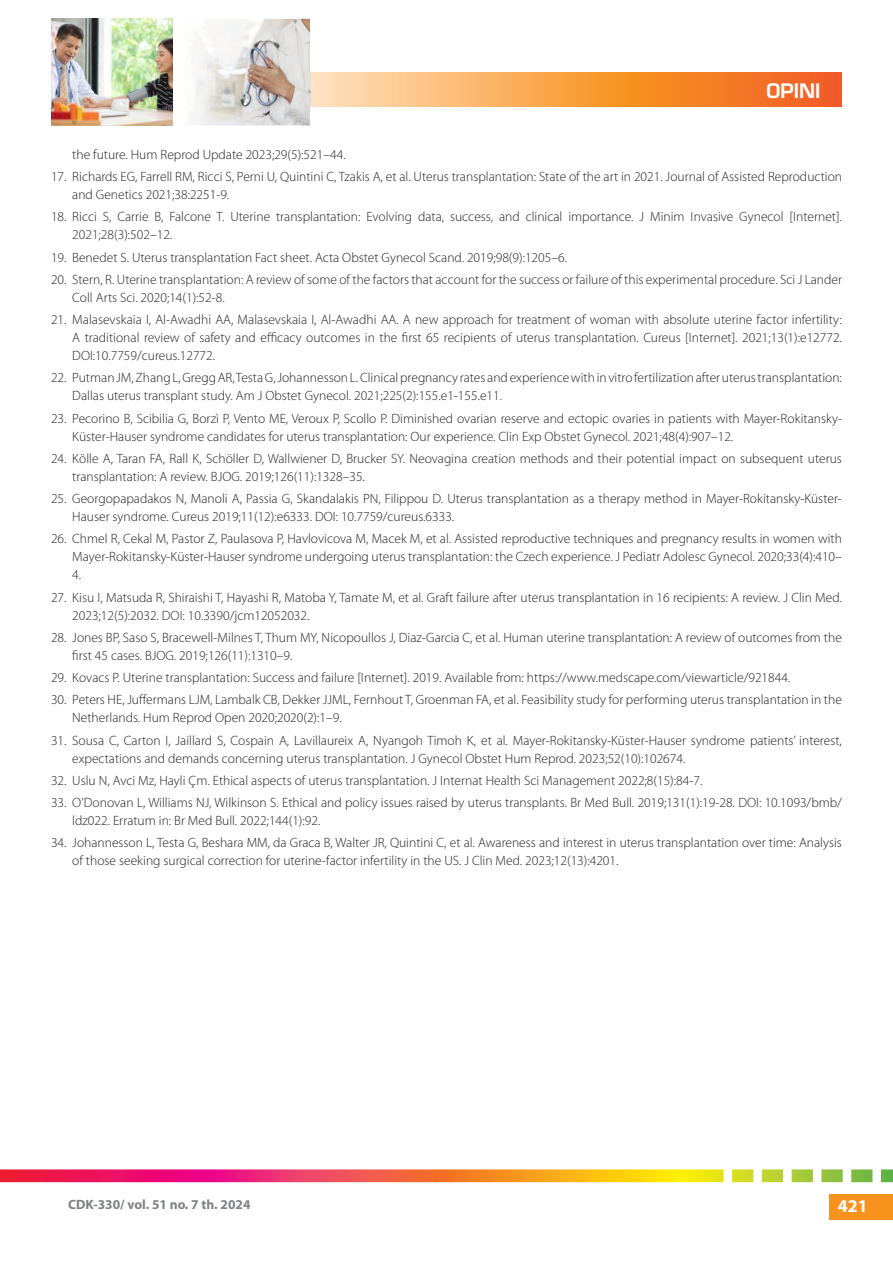
<style>
.page{position:relative;width:893px;height:1263px;background:#fff}
.page>*{position:absolute;margin:0;border:0;box-sizing:border-box;transform-origin:0 0}
.t1{font:600 19.5px "Eurostile LT Std";color:#fff}
.t2{font:700 18px "Myriad Pro";color:#fff}
.t3{font:300 13.5px/18px "Myriad Pro";color:#231f20}
.t4{font:700 13.5px "Myriad Pro";color:#808285}
</style>
<div class="page">
<div style="left:829px;top:1194px;width:64px;height:26px;background:#f7931d"></div>
<svg style="left:0;top:1169px;width:893px;height:13px;background:#e87c50"></svg>
<svg style="left:310px;top:72px;width:532px;height:35px;background:#f79f52"></svg>
<img style="left:51px;top:19px;width:122px;height:107px">
<img style="left:191px;top:19px;width:119px;height:106px">
<img style="left:224px;top:72px;width:86px;height:35px">
<h1 class="t1" style="left:766px;top:79px;width:56px">OPINI</h1>
<p class="t3" style="left:72px;top:146px;width:275px">the future. Hum Reprod Update 2023;29(5):521–44.</p>
<p class="t3" style="left:72px;top:168px;width:771px;text-indent:-21px">17. Richards EG, Farrell RM, Ricci S, Perni U, Quintini C, Tzakis A, et al. Uterus transplantation: State of the art in 2021. Journal of Assisted Reproduction and Genetics 2021;38:2251-9.</p>
<p class="t3" style="left:72px;top:208px;width:771px;text-indent:-21px">18. Ricci S, Carrie B, Falcone T. Uterine transplantation: Evolving data, success, and clinical importance. J Minim Invasive Gynecol [Internet].<br>2021;28(3):502–12.</p>
<p class="t3" style="left:51px;top:248px;width:518px">19. Benedet S. Uterus transplantation Fact sheet. Acta Obstet Gynecol Scand. 2019;98(9):1205–6.</p>
<p class="t3" style="left:72px;top:271px;width:771px;text-indent:-21px">20. Stern, R. Uterine transplantation: A review of some of the factors that account for the success or failure of this experimental procedure. Sci J Lander<br>Coll Arts Sci. 2020;14(1):52-8.</p>
<p class="t3" style="left:72px;top:311px;width:771px;text-align:justify;text-indent:-21px">21. Malasevskaia I, Al-Awadhi AA, Malasevskaia I, Al-Awadhi AA. A new approach for treatment of woman with absolute uterine factor infertility:<br>A traditional review of safety and efficacy outcomes in the first 65 recipients of uterus transplantation. Cureus [Internet]. 2021;13(1):e12772.<br>DOI:10.7759/cureus.12772.</p>
<p class="t3" style="left:72px;top:369px;width:771px;text-indent:-21px">22. Putman JM, Zhang L, Gregg AR, Testa G, Johannesson L. Clinical pregnancy rates and experience with in vitro fertilization after uterus transplantation:<br>Dallas uterus transplant study. Am J Obstet Gynecol. 2021;225(2):155.e1-155.e11.</p>
<p class="t3" style="left:72px;top:409px;width:771px;text-indent:-21px">23. Pecorino B, Scibilia G, Borzì P, Vento ME, Veroux P, Scollo P. Diminished ovarian reserve and ectopic ovaries in patients with Mayer-Rokitansky-<br>Küster-Hauser syndrome candidates for uterus transplantation: Our experience. Clin Exp Obstet Gynecol. 2021;48(4):907–12.</p>
<p class="t3" style="left:72px;top:450px;width:771px;text-indent:-21px">24. Kölle A, Taran FA, Rall K, Schöller D, Wallwiener D, Brucker SY. Neovagina creation methods and their potential impact on subsequent uterus transplantation: A review. BJOG. 2019;126(11):1328–35.</p>
<p class="t3" style="left:72px;top:490px;width:771px;text-indent:-21px">25. Georgopapadakos N, Manoli A, Passia G, Skandalakis PN, Filippou D. Uterus transplantation as a therapy method in Mayer-Rokitansky-Küster-<br>Hauser syndrome. Cureus 2019;11(12):e6333. DOI: 10.7759/cureus.6333.</p>
<p class="t3" style="left:72px;top:530px;width:771px;text-align:justify;text-indent:-21px">26. Chmel R, Cekal M, Pastor Z, Paulasova P, Havlovicova M, Macek M, et al. Assisted reproductive techniques and pregnancy results in women with Mayer-Rokitansky-Küster-Hauser syndrome undergoing uterus transplantation: the Czech experience. J Pediatr Adolesc Gynecol. 2020;33(4):410– 4.</p>
<p class="t3" style="left:72px;top:588px;width:771px;text-indent:-21px">27. Kisu I, Matsuda R, Shiraishi T, Hayashi R, Matoba Y, Tamate M, et al. Graft failure after uterus transplantation in 16 recipients: A review. J Clin Med.<br>2023;12(5):2032. DOI: 10.3390/jcm12052032.</p>
<p class="t3" style="left:72px;top:629px;width:771px;text-indent:-21px">28. Jones BP, Saso S, Bracewell-Milnes T, Thum MY, Nicopoullos J, Diaz-Garcia C, et al. Human uterine transplantation: A review of outcomes from the first 45 cases. BJOG. 2019;126(11):1310–9.</p>
<p class="t3" style="left:51px;top:669px;width:741px">29. Kovacs P. Uterine transplantation: Success and failure [Internet]. 2019. Available from: https://www.medscape.com/viewarticle/921844.</p>
<p class="t3" style="left:72px;top:691px;width:771px;text-indent:-21px">30. Peters HE, Juffermans LJM, Lambalk CB, Dekker JJML, Fernhout T, Groenman FA, et al. Feasibility study for performing uterus transplantation in the<br>Netherlands. Hum Reprod Open 2020;2020(2):1–9.</p>
<p class="t3" style="left:72px;top:731px;width:771px;text-indent:-21px">31. Sousa C, Carton I, Jaillard S, Cospain A, Lavillaureix A, Nyangoh Timoh K, et al. Mayer-Rokitansky-Küster-Hauser syndrome patients’ interest, expectations and demands concerning uterus transplantation. J Gynecol Obstet Hum Reprod. 2023;52(10):102674.</p>
<p class="t3" style="left:51px;top:772px;width:653px">32. Uslu N, Avci Mz, Hayli Çm. Ethical aspects of uterus transplantation. J Internat Health Sci Management 2022;8(15):84-7.</p>
<p class="t3" style="left:72px;top:794px;width:771px;text-indent:-21px">33. O’Donovan L, Williams NJ, Wilkinson S. Ethical and policy issues raised by uterus transplants. Br Med Bull. 2019;131(1):19-28. DOI: 10.1093/bmb/ ldz022. Erratum in: Br Med Bull. 2022;144(1):92.</p>
<p class="t3" style="left:72px;top:834px;width:771px;text-indent:-21px">34. Johannesson L, Testa G, Beshara MM, da Graca B, Walter JR, Quintini C, et al. Awareness and interest in uterus transplantation over time: Analysis of those seeking surgical correction for uterine-factor infertility in the US. J Clin Med. 2023;12(13):4201.</p>
<p class="t4" style="left:68px;top:1196px;width:184px">CDK-330/ vol. 51 no. 7 th. 2024</p>
<h2 class="t2" style="left:838px;top:1194px;width:31px">421</h2>
</div>
